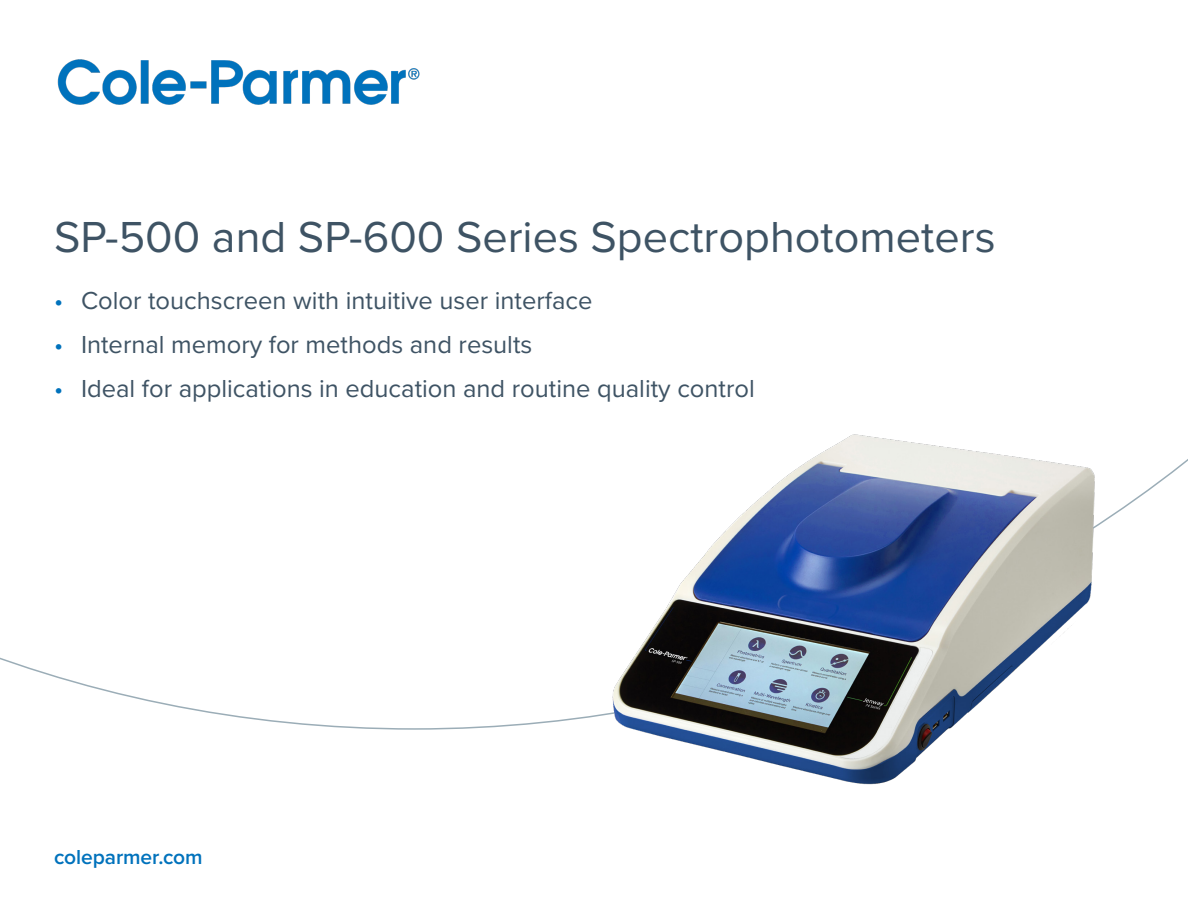
<style>
.page{position:relative;width:1188px;height:918px;background:#fff}
.page>*{position:absolute;margin:0;border:0;box-sizing:border-box;transform-origin:0 0}
.t1{font:45px "Proxima Nova";color:#3e5364}
.t2{font:25.5px "Proxima Nova";color:#3e5364}
.t3{font:600 21px "Proxima Nova";letter-spacing:-.005em;color:#0072bc}
.s1{color:#0072bc}
</style>
<div class="page">
<img style="left:57px;top:59px;width:363px;height:46px">
<img style="left:574px;top:434px;width:521px;height:351px">
<p class="t1" style="left:54px;top:203px;width:943px">SP-500 and SP-600 Series Spectrophotometers</p>
<p class="t2" style="left:54px;top:282px;width:540px"><span class="s1">•</span> Color touchscreen with intuitive user interface</p>
<p class="t2" style="left:54px;top:326px;width:480px"><span class="s1">•</span> Internal memory for methods and results</p>
<p class="t2" style="left:54px;top:370px;width:702px"><span class="s1">•</span> Ideal for applications in education and routine quality control</p>
<p class="t3" style="left:54px;top:842px;width:150px">coleparmer.com</p>
</div>
